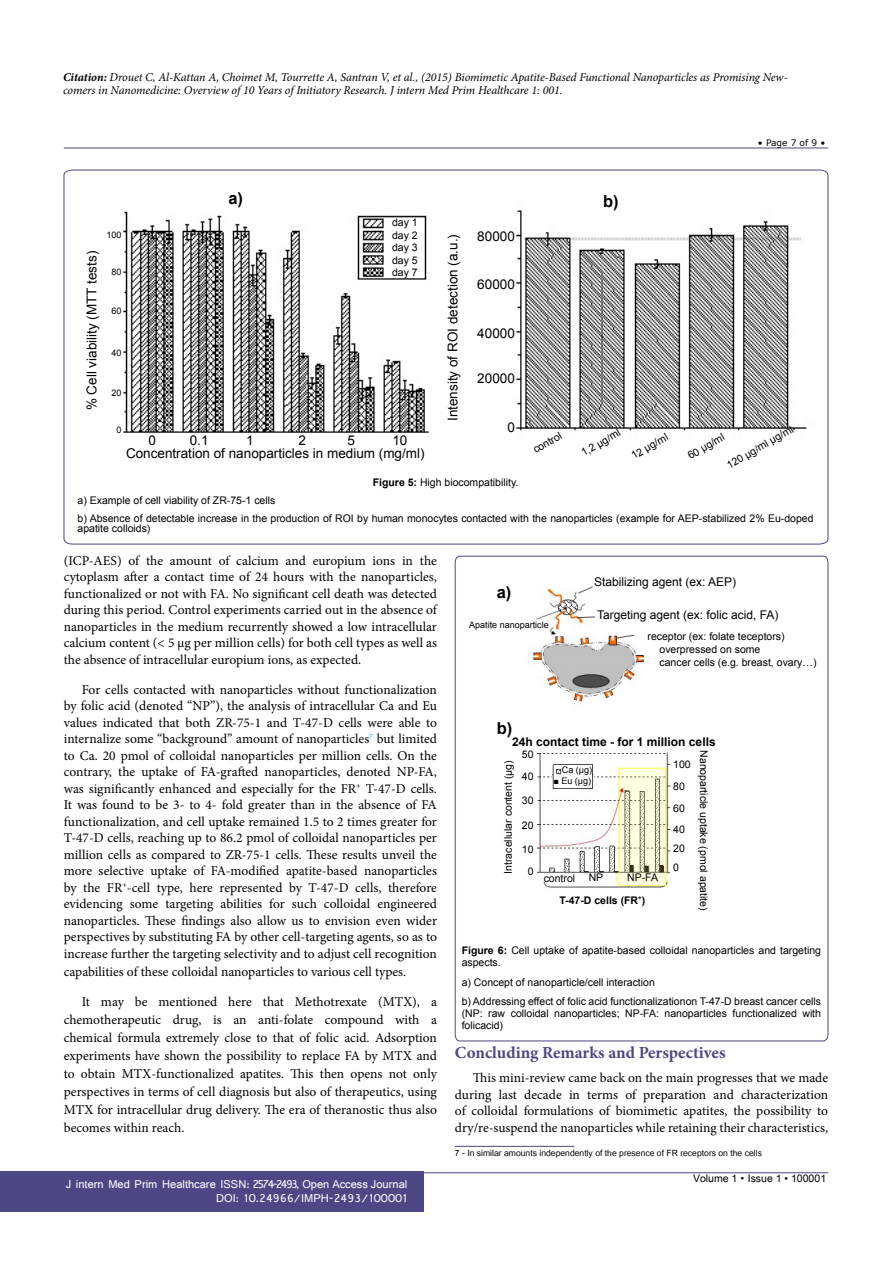
<style>
.page{position:relative;width:893px;height:1263px;background:#fff}
.page>*{position:absolute;margin:0;border:0;box-sizing:border-box;transform-origin:0 0}
.t1{font:700 16.95px "Minion Pro";color:#4d4785}
.t2{font:700 16.5px "Arial";color:#000}
.t3{font:13.5px/16.5px "Minion Pro";color:#000;text-align:justify}
.t4{font:13.5px "Arial";color:#000}
.t5{font:italic 12px/13.5px "Minion Pro";letter-spacing:-.01em;color:#000}
.t6{font:12px/14.2px "Shruti";color:#fff;text-align:right}
.t7{font:12px "Utsaah";color:#000}
.t8{font:12px "Arial";color:#000}
.t9{font:700 12px "Arial";color:#000}
.t10{font:10.5px/12.6px "Arial";color:#000}
.t11{font:10.5px "Arial Unicode MS";color:#000}
.t12{font:700 10.5px/22.5px "Arial";color:#000}
.t13{font:9px "Arial";color:#000}
.t14{font:9px "MS Reference Sans Serif";color:#000}
.s1{font-weight:700}
.s2{font-weight:400}
.s3{font-family:"Batang"}
</style>
<div class="page">
<hr style="left:64px;top:148px;width:764px;height:1px;background:#4d4785">
<hr style="left:64px;top:1172px;width:764px;height:1px;background:#4d4785">
<div style="left:0;top:1171px;width:423px;height:40px;background:#4d4785"></div>
<svg style="left:64px;top:170px;width:764px;height:374px"></svg>
<img style="left:113px;top:201px;width:701px;height:244px">
<svg style="left:455px;top:556px;width:373px;height:485px"></svg>
<img style="left:462px;top:567px;width:359px;height:366px">
<hr style="left:455px;top:1146px;width:119px;height:1px;background:#4d4785">
<p class="t5" style="left:63px;top:70px;width:726px"><span class="s1">Citation:</span> Drouet C, Al-Kattan A, Choimet M, Tourrette A, Santran V, et al., (2015) Biomimetic Apatite-Based Functional Nanoparticles as Promising New&shy;comers in Nanomedicine: Overview of 10 Years of Initiatory Research. J intern Med Prim Healthcare 1: 001.</p>
<p class="t4" style="left:83px;top:410px;width:161px;rotate:-90deg">% Cell viability (MTT tests)</p>
<p class="t13" style="left:106px;top:229px;width:17px">100</p>
<p class="t13" style="left:111px;top:266px;width:12px">80</p>
<p class="t13" style="left:111px;top:305px;width:12px">60</p>
<p class="t13" style="left:111px;top:346px;width:12px">40</p>
<p class="t13" style="left:111px;top:387px;width:12px">20</p>
<p class="t13" style="left:116px;top:424px;width:7px">0</p>
<p class="t2" style="left:228px;top:187px;width:16px">a)</p>
<p class="t10" style="left:392px;top:216px;width:27px;text-align:justify">day 1 day 2 day 3 day 5 day 7</p>
<p class="t4" style="left:148px;top:432px;width:9px">0</p>
<p class="t4" style="left:190px;top:432px;width:20px">0.1</p>
<p class="t4" style="left:246px;top:432px;width:9px">1</p>
<p class="t4" style="left:299px;top:432px;width:9px">2</p>
<p class="t4" style="left:347px;top:432px;width:9px">5</p>
<p class="t4" style="left:392px;top:432px;width:17px">10</p>
<p class="t4" style="left:126px;top:445px;width:300px">Concentration of nanoparticles in medium (mg/ml)</p>
<p class="t4" style="left:444px;top:421px;width:188px;rotate:-90deg">Intensity of ROI detection (a.u.)</p>
<p class="t4" style="left:477px;top:227px;width:39px">80000</p>
<p class="t4" style="left:477px;top:276px;width:39px">60000</p>
<p class="t4" style="left:477px;top:324px;width:39px">40000</p>
<p class="t4" style="left:477px;top:370px;width:39px">20000</p>
<p class="t4" style="left:507px;top:418px;width:9px">0</p>
<p class="t2" style="left:603px;top:190px;width:17px">b)</p>
<p class="t14" style="left:758px;top:137px;width:69px">• Page 7 of 9 •</p>
<p class="t10" style="left:531px;top:445px;width:33px;rotate:-30deg">control</p>
<p class="t10" style="left:579px;top:448px;width:45px;rotate:-30deg">1,2 µg/ml</p>
<p class="t10" style="left:629px;top:451px;width:42px;rotate:-30deg">12 µg/ml</p>
<p class="t10" style="left:685px;top:451px;width:42px;rotate:-30deg">60 µg/ml</p>
<p class="t10" style="left:724px;top:460px;width:77px;rotate:-30deg">120 µg/ml µg/ml</p>
<p class="t10" style="left:373px;top:476px;width:147px"><span class="s1">Figure 5:</span> High biocompatibility.</p>
<p class="t10" style="left:78px;top:491px;width:738px;line-height:18px">a) Example of cell viability of ZR-75-1 cells<br>b) Absence of detectable increase in the production of ROI by human monocytes contacted with the nanoparticles (example for AEP-stabilized 2% Eu-doped</p>
<p class="t10" style="left:78px;top:522px;width:74px">apatite colloids)</p>
<p class="t3" style="left:64px;top:552px;width:375px">(ICP-AES) of the amount of calcium and europium ions in the cytoplasm after a contact time of 24 hours with the nanoparticles, functionalized or not with FA. No significant cell death was detected during this period. Control experiments carried out in the absence of nanoparticles in the medium recurrently showed a low intracellular calcium content (&lt; 5 µg per million cells) for both cell types as well as the absence of intracellular europium ions, as expected.</p>
<p class="t3" style="left:64px;top:681px;width:375px;text-indent:18px">For cells contacted with nanoparticles without functionalization by folic acid (denoted “NP”), the analysis of intracellular Ca and Eu values indicated that both ZR-75-1 and T-47-D cells were able to internalize some “background” amount of nanoparticles<sup>7</sup> but limited to Ca. 20 pmol of colloidal nanoparticles per million cells. On the contrary, the uptake of FA-grafted nanoparticles, denoted NP-FA, was significantly enhanced and especially for the FR<sup>+</sup> T-47-D cells.<br>It was found to be 3- to 4- fold greater than in the absence of FA functionalization, and cell uptake remained 1.5 to 2 times greater for T-47-D cells, reaching up to 86.2 pmol of colloidal nanoparticles per million cells as compared to ZR-75-1 cells. These results unveil the more selective uptake of FA-modified apatite-based nanoparticles by the FR<sup>+</sup>-cell type, here represented by T-47-D cells, therefore evidencing some targeting abilities for such colloidal engineered nanoparticles. These findings also allow us to envision even wider perspectives by substituting FA by other cell-targeting agents, so as to increase further the targeting selectivity and to adjust cell recognition</p>
<p class="t3" style="left:64px;top:963px;width:344px">capabilities of these colloidal nanoparticles to various cell types.</p>
<p class="t3" style="left:64px;top:993px;width:375px;line-height:18px;text-indent:18px">It may be mentioned here that Methotrexate (MTX), a chemotherapeutic drug, is an anti-folate compound with a chemical formula extremely close to that of folic acid. Adsorption experiments have shown the possibility to replace FA by MTX and to obtain MTX-functionalized apatites. This then opens not only perspectives in terms of cell diagnosis but also of therapeutics, using MTX for intracellular drug delivery. The era of theranostic thus also becomes within reach.</p>
<p class="t6" style="left:66px;top:1176px;width:343px">J intern Med Prim Healthcare ISSN: 2574-2493, Open Access Journal<br>DOI: 10.24966/IMPH-2493/100001</p>
<p class="t2" style="left:497px;top:581px;width:16px">a)</p>
<p class="t13" style="left:469px;top:619px;width:81px">Apatite nanoparticle</p>
<p class="t8" style="left:594px;top:574px;width:144px">Stabilizing agent (ex: AEP)</p>
<p class="t8" style="left:597px;top:607px;width:183px">Targeting agent (ex: folic acid, FA)</p>
<p class="t10" style="left:659px;top:630px;width:158px;text-indent:-12px">receptor (ex: folate teceptors) overpressed on some<br>cancer cells (e.g. breast, ovary…)</p>
<p class="t2" style="left:497px;top:718px;width:17px">b)</p>
<p class="t9" style="left:512px;top:734px;width:205px">24h contact time - for 1 million cells</p>
<p class="t10" style="left:522px;top:743px;width:13px;line-height:22.2px">50<br>40</p>
<p class="t10" style="left:522px;top:794px;width:13px">30</p>
<p class="t10" style="left:522px;top:819px;width:13px">20</p>
<p class="t10" style="left:522px;top:838px;width:13px;line-height:22.2px;text-align:center">10<br>0</p>
<p class="t10" style="left:502px;top:874px;width:115px;rotate:-90deg">Intracellular content (µg)</p>
<p class="t10" style="left:710px;top:750px;width:162px;rotate:90deg">Nanoparticle uptake (pmol apatite)</p>
<p class="t10" style="left:673px;top:753px;width:19px;line-height:22.2px">100<br>80<br>60</p>
<p class="t10" style="left:673px;top:820px;width:13px;line-height:18.9px;text-align:justify">40<br>20<br>0</p>
<p class="t13" style="left:562px;top:764px;width:32px">Ca (µg)</p>
<p class="t13" style="left:553px;top:775px;width:39px">■ Eu (µg)</p>
<p class="t10" style="left:544px;top:872px;width:33px">control</p>
<p class="t10" style="left:589px;top:871px;width:16px">NP</p>
<p class="t12" style="left:559px;top:867px;width:100px;text-indent:68px"><span class="s2">NP-FA<br></span>T-47-D cells (FR<sup>+</sup>)</p>
<p class="t10" style="left:462px;top:945px;width:361px;line-height:12px"><span class="s1">Figure 6:</span> Cell uptake of apatite-based colloidal nanoparticles and targeting aspects.</p>
<p class="t10" style="left:462px;top:972px;width:361px;line-height:19.5px">a) Concept of nanoparticle/cell interaction<br>b) Addressing effect of folic acid functionalizationon T-47-D breast cancer cells</p>
<p class="t10" style="left:462px;top:1008px;width:361px;line-height:12px">(NP: raw colloidal nanoparticles; NP-FA: nanoparticles functionalized with folicacid)</p>
<p class="t1" style="left:455px;top:1041px;width:272px">Concluding Remarks and Perspectives</p>
<p class="t3" style="left:455px;top:1070px;width:375px;text-indent:18px">This mini-review came back on the main progresses that we made during last decade in terms of preparation and characterization of colloidal formulations of biomimetic apatites, the possibility to dry/re-suspend the nanoparticles while retaining their characteristics,</p>
<p class="t7" style="left:455px;top:1147px;width:308px">7 - In similar amounts independently of the presence of FR receptors on the cells</p>
<p class="t11" style="left:693px;top:1170px;width:135px">Volume 1 <span class="s3">•</span> Issue 1 • 100001</p>
</div>
